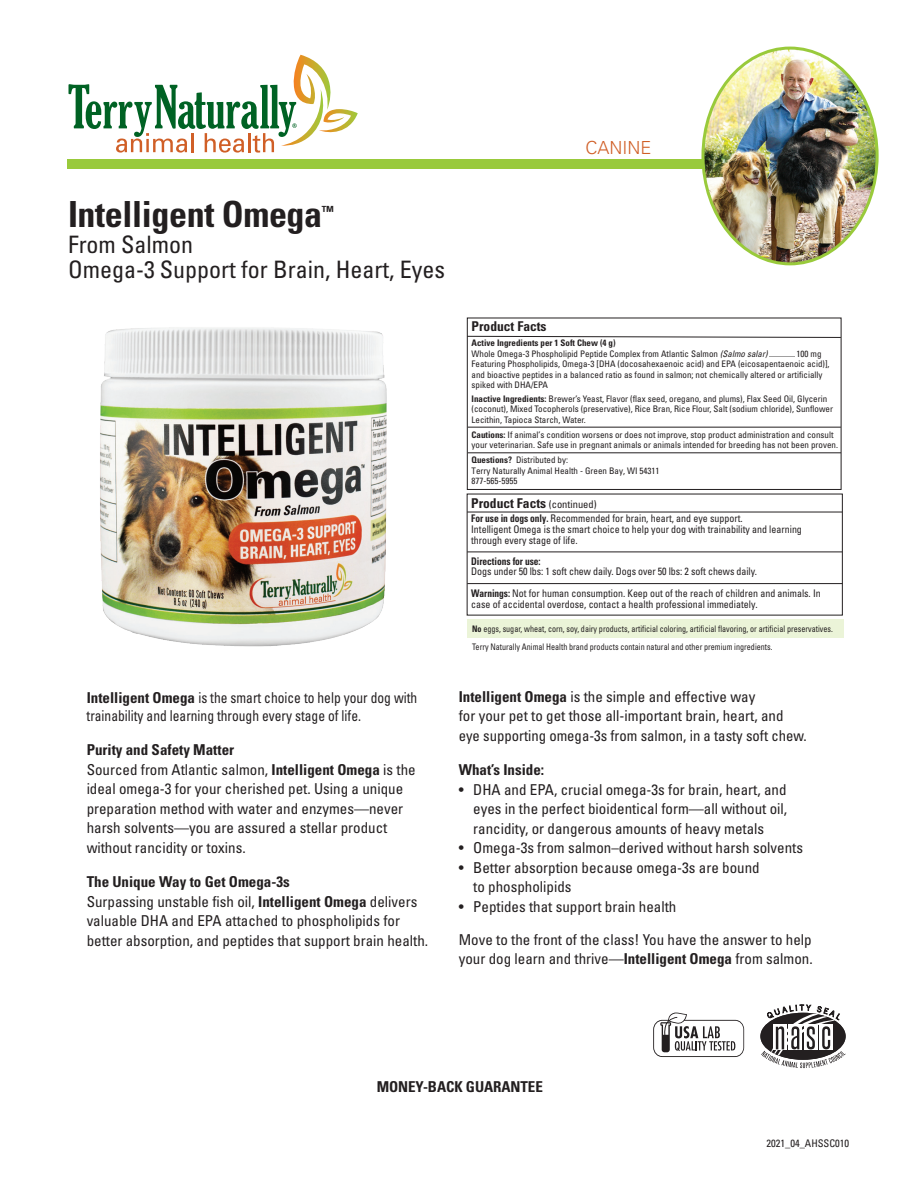
<style>
.page{position:relative;width:918px;height:1188px;background:#fff}
.page>*{position:absolute;margin:0;border:0;box-sizing:border-box;transform-origin:0 0}
.t1{font:700 condensed 36px "Univers";letter-spacing:-.01em;color:#231f20}
.t2{font:condensed 24px/25.5px "Univers";color:#231f20}
.t3{font:300 18px "Univers";color:#d05f27}
.t4{font:condensed 15px/19.5px "Univers";color:#231f20}
.t5{font:condensed 15px/18px "Univers";color:#231f20;scale:.9 1}
.t6{font:700 condensed 15px "Univers";letter-spacing:-.005em;color:#231f20}
.t7{font:700 condensed 13.95px "Univers";color:#231f20}
.t8{font:700 condensed 13.5px "Univers";color:#231f20}
.t9{font:condensed 10.5px/11.2px "Univers";color:#231f20;scale:.95 1}
.t10{font:700 condensed 10.5px "Univers";letter-spacing:-.005em;color:#231f20;scale:.9 1}
.t11{font:condensed 10.5px "Univers";color:#231f20}
.t12{font:condensed 9px/10.5px "Univers";color:#231f20}
.t13{font:condensed 9px/18.3px "Univers";color:#231f20;scale:.9 1}
.s1{font-weight:700}
.s2{font-style:italic}
.s3{font-weight:400;font-size:10.5px}
</style>
<div class="page">
<div style="left:67px;top:160px;width:768px;height:9px;background:#99ca3b"></div>
<svg style="left:69px;top:55px;width:289px;height:98px"></svg>
<svg style="left:653px;top:1013px;width:91px;height:44px"></svg>
<svg style="left:761px;top:1004px;width:85px;height:64px"></svg>
<img style="left:705px;top:48px;width:171px;height:216px">
<img style="left:100px;top:327px;width:287px;height:320px">
<div style="left:467px;top:318px;width:374px;height:172px;background:#fff;border:1px solid #231f20"></div>
<svg style="left:466px;top:336px;width:376px;height:2px"></svg>
<hr style="left:468px;top:427px;width:373px;height:1px;background:#231f20">
<hr style="left:468px;top:452px;width:373px;height:1px;background:#231f20">
<hr style="left:467px;top:512px;width:375px;height:1px;background:#231f20">
<hr style="left:467px;top:552px;width:375px;height:1px;background:#231f20">
<hr style="left:467px;top:583px;width:376px;height:1px;background:#231f20">
<div style="left:467px;top:619px;width:377px;height:19px;background:#ebf4d8"></div>
<p class="t3" style="left:586px;top:137px;width:68px">CANINE</p>
<h1 class="t1" style="left:68px;top:192px;width:256px">Intelligent Omega</h1>
<p class="t7" style="left:322px;top:203px;width:14px">™</p>
<h2 class="t2" style="left:68px;top:231px;width:379px">From Salmon<br>Omega-3 Support for Brain, Heart, Eyes</h2>
<p class="t8" style="left:472px;top:318px;width:76px">Product Facts</p>
<p class="t12" style="left:472px;top:338px;width:359px"><span class="s1">Active Ingredients per 1 Soft Chew (4 g)<br></span>Whole Omega-3 Phospholipid Peptide Complex from Atlantic Salmon <span class="s2">(Salmo salar)</span> ............. 100 mg Featuring Phospholipids, Omega-3 [DHA (docosahexaenoic acid) and EPA (eicosapentaenoic acid)], and bioactive peptides in a balanced ratio as found in salmon; not chemically altered or artificially spiked with DHA/EPA</p>
<p class="t12" style="left:472px;top:393px;width:363px"><span class="s1">Inactive Ingredients:</span> Brewer’s Yeast, Flavor (flax seed, oregano, and plums), Flax Seed Oil, Glycerin (coconut), Mixed Tocopherols (preservative), Rice Bran, Rice Flour, Salt (sodium chloride), Sunflower<br>Lecithin, Tapioca Starch, Water.</p>
<p class="t12" style="left:472px;top:429px;width:368px"><span class="s1">Cautions:</span> If animal’s condition worsens or does not improve, stop product administration and consult your veterinarian. Safe use in pregnant animals or animals intended for breeding has not been proven.</p>
<p class="t12" style="left:472px;top:455px;width:189px"><span class="s1">Questions?</span> Distributed by:<br>Terry Naturally Animal Health - Green Bay, WI 54311<br>877-565-5955</p>
<p class="t8" style="left:471px;top:495px;width:127px">Product Facts <span class="s3">(continued)</span></p>
<p class="t9" style="left:471px;top:512px;width:350px"><span class="s1">For use in dogs only.</span> Recommended for brain, heart, and eye support.<br>Intelligent Omega is the smart choice to help your dog with trainability and learning through every stage of life.</p>
<p class="t10" style="left:471px;top:555px;width:79px">Directions for use:</p>
<p class="t9" style="left:471px;top:561px;width:370px;line-height:21.8px">Dogs under 50 lbs: 1 soft chew daily. Dogs over 50 lbs: 2 soft chews daily.<br><span class="s1">Warnings:</span> Not for human consumption. Keep out of the reach of children and animals. In</p>
<p class="t9" style="left:471px;top:599px;width:303px">case of accidental overdose, contact a health professional immediately.</p>
<p class="t13" style="left:472px;top:619px;width:402px"><span class="s1">No</span> eggs, sugar, wheat, corn, soy, dairy products, artificial coloring, artificial flavoring, or artificial preservatives.<br>Terry Naturally Animal Health brand products contain natural and other premium ingredients.</p>
<p class="t5" style="left:87px;top:688px;width:369px"><span class="s1">Intelligent Omega</span> is the smart choice to help your dog with trainability and learning through every stage of life.</p>
<p class="t4" style="left:87px;top:740px;width:331px"><span class="s1">Purity and Safety Matter<br></span>Sourced from Atlantic salmon, <span class="s1">Intelligent Omega</span> is the ideal omega-3 for your cherished pet. Using a unique preparation method with water and enzymes—never harsh solvents—you are assured a stellar product without rancidity or toxins.</p>
<p class="t4" style="left:87px;top:872px;width:343px"><span class="s1">The Unique Way to Get Omega-3s<br></span>Surpassing unstable fish oil, <span class="s1">Intelligent Omega</span> delivers valuable DHA and EPA attached to phospholipids for better absorption, and peptides that support brain health.</p>
<p class="t4" style="left:459px;top:686px;width:350px"><span class="s1">Intelligent Omega</span> is the simple and effective way<br>for your pet to get those all-important brain, heart, and eye supporting omega-3s from salmon, in a tasty soft chew.</p>
<p class="t6" style="left:459px;top:761px;width:87px">What’s Inside:</p>
<p class="t4" style="left:473px;top:779px;width:316px;text-align:justify;text-indent:-14px">• DHA and EPA, crucial omega-3s for brain, heart, and eyes in the perfect bioidentical form—all without oil, rancidity, or dangerous amounts of heavy metals</p>
<p class="t4" style="left:459px;top:838px;width:346px">• Omega-3s from salmon–derived without harsh solvents</p>
<p class="t4" style="left:473px;top:857px;width:288px;text-indent:-14px">• Better absorption because omega-3s are bound to phospholipids</p>
<p class="t4" style="left:459px;top:896px;width:219px">• Peptides that support brain health</p>
<p class="t4" style="left:459px;top:929px;width:356px">Move to the front of the class! You have the answer to help your dog learn and thrive—<span class="s1">Intelligent Omega</span> from salmon.</p>
<p class="t6" style="left:377px;top:1078px;width:168px">MONEY-BACK GUARANTEE</p>
<p class="t11" style="left:766px;top:1136px;width:84px">2021_04_AHSSC010</p>
</div>
